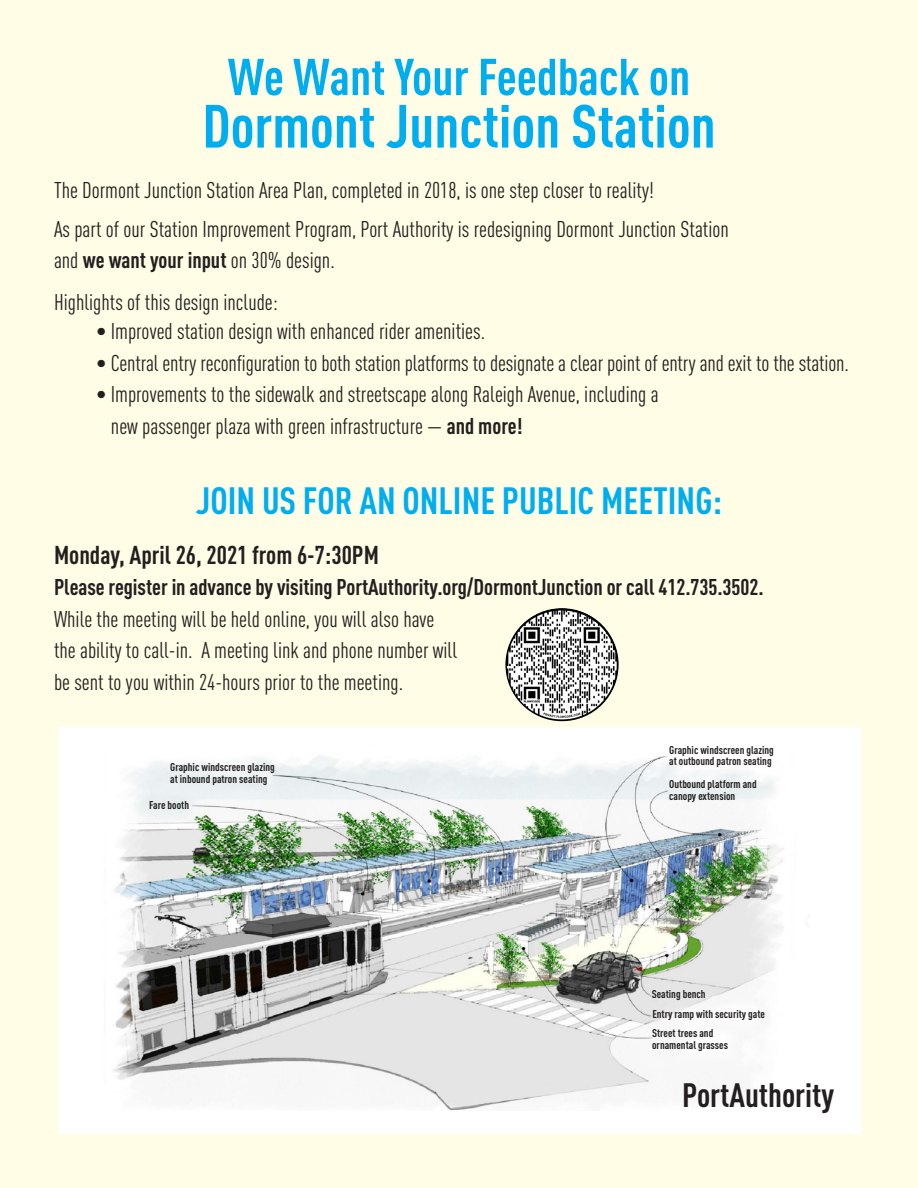
<style>
.page{position:relative;width:918px;height:1188px;background:#fffde5}
.page>*{position:absolute;margin:0;border:0;box-sizing:border-box;transform-origin:0 0}
.t1{font:700 60px "DIN Cond";color:#00aeef}
.t2{font:700 51px "DIN Cond";color:#00aeef}
.t3{font:700 37.5px "DIN Cond";color:#00aeef}
.t4{font:700 33.45px "DIN Cond";color:#231f20}
.t5{font:700 25.5px "DIN Cond";color:#231f20}
.t6{font:22.5px/31.5px "DIN Cond";color:#231f20}
.t7{font:700 11.25px "DIN Cond";color:#231f20}
.s1{font-weight:700}
</style>
<div class="page">
<div style="left:58px;top:727px;width:803px;height:406px;background:#fff"></div>
<img style="left:113px;top:756px;width:671px;height:355px">
<img style="left:505px;top:608px;width:114px;height:113px;border-radius:57px">
<p class="t2" style="left:228px;top:46px;width:464px">We Want Your Feedback on</p>
<p class="t1" style="left:202px;top:90px;width:515px">Dormont Junction Station</p>
<p class="t6" style="left:54px;top:174px;width:602px">The Dormont Junction Station Area Plan, completed in 2018, is one step closer to reality!</p>
<p class="t6" style="left:54px;top:213px;width:676px">As part of our Station Improvement Program, Port Authority is redesigning Dormont Junction Station and <span class="s1">we want your input</span> on 30% design.</p>
<p class="t6" style="left:54px;top:287px;width:225px">Highlights of this design include:</p>
<p class="t6" style="left:96px;top:315px;width:391px">• Improved station design with enhanced rider amenities.</p>
<p class="t6" style="left:96px;top:347px;width:754px">• Central entry reconfiguration to both station platforms to designate a clear point of entry and exit to the station.</p>
<p class="t6" style="left:111px;top:378px;width:549px;text-indent:-15px">• Improvements to the sidewalk and streetscape along Raleigh Avenue, including a new passenger plaza with green infrastructure — <span class="s1">and more!</span></p>
<p class="t3" style="left:196px;top:477px;width:528px">JOIN US FOR AN ONLINE PUBLIC MEETING:</p>
<p class="t5" style="left:54px;top:539px;width:326px">Monday, April 26, 2021 from 6-7:30PM</p>
<p class="t6" style="left:54px;top:572px;width:711px"><span class="s1">Please register in advance by visiting PortAuthority.org/DormontJunction or call 412.735.3502.<br></span>While the meeting will be held online, you will also have<br>the ability to call-in. A meeting link and phone number will<br>be sent to you within 24-hours prior to the meeting.</p>
<p class="t7" style="left:170px;top:760px;width:106px">Graphic windscreen glazing</p>
<p class="t7" style="left:170px;top:772px;width:99px">at inbound patron seating</p>
<p class="t7" style="left:149px;top:798px;width:42px">Fare booth</p>
<p class="t7" style="left:669px;top:743px;width:106px">Graphic windscreen glazing</p>
<p class="t7" style="left:669px;top:754px;width:104px">at outbound patron seating</p>
<p class="t7" style="left:669px;top:777px;width:89px">Outbound platform and</p>
<p class="t7" style="left:669px;top:789px;width:68px">canopy extension</p>
<p class="t7" style="left:652px;top:987px;width:55px">Seating bench</p>
<p class="t7" style="left:652px;top:1007px;width:114px">Entry ramp with security gate</p>
<p class="t7" style="left:652px;top:1026px;width:63px">Street trees and</p>
<p class="t7" style="left:652px;top:1038px;width:77px">ornamental grasses</p>
<p class="t4" style="left:682px;top:1075px;width:153px">PortAuthority</p>
</div>
